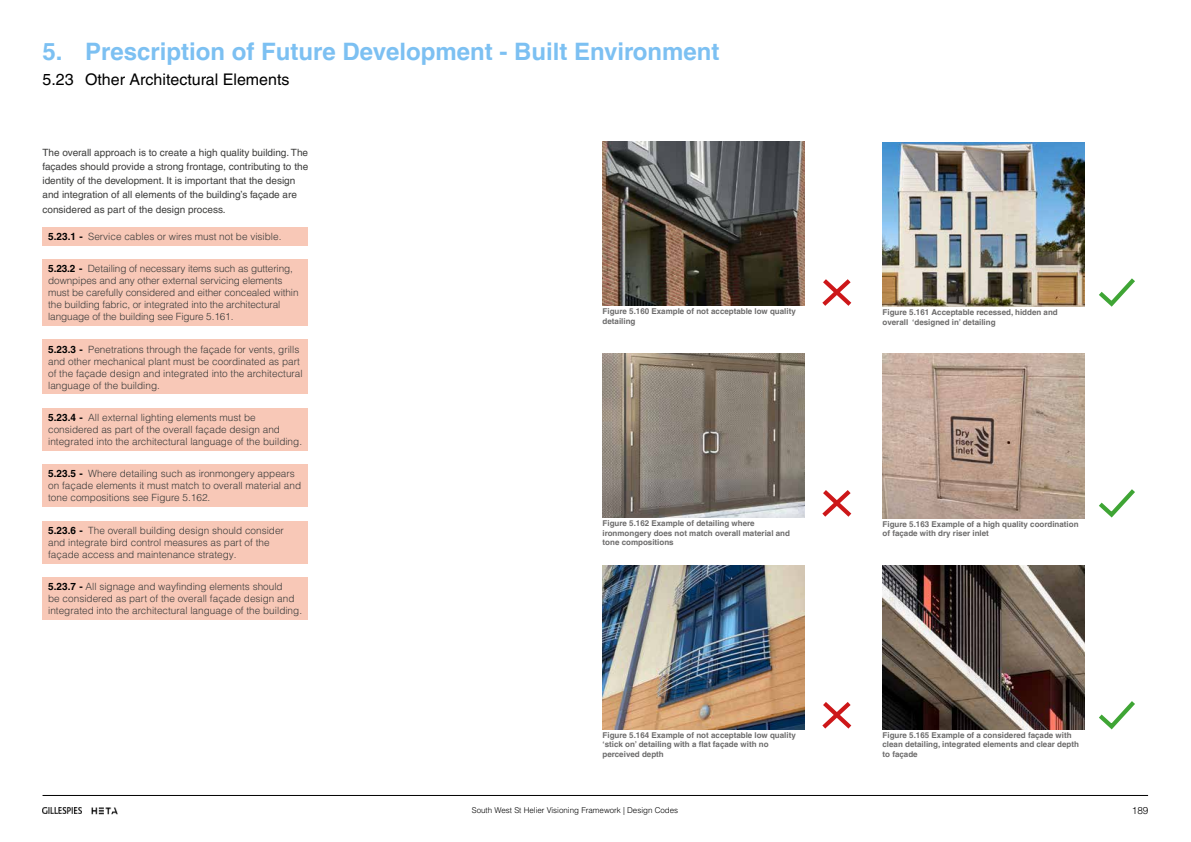
<style>
.page{position:relative;width:1191px;height:842px;background:#fff}
.page>*{position:absolute;margin:0;border:0;box-sizing:border-box;transform-origin:0 0}
.t1{font:700 24px "Helvetica LT Pro";color:#7cc0f2}
.t2{font:16px "Helvetica LT Pro";color:#000}
.t3{font:300 10px/12px "Helvetica LT Pro";color:#3c3c3b}
.t4{font:10px/14.2px "Helvetica LT Pro";color:#3c3c3b}
.t5{font:300 10px "Helvetica LT Pro";color:#000}
.t6{font:700 8px/9.6px "Helvetica LT Pro";color:#6d6c6c}
.t7{font:300 8px "Helvetica LT Pro";color:#000}
.s1{font-weight:700;color:#000}
</style>
<div class="page">
<img style="left:91px;top:807px;width:27px;height:8px">
<div style="left:43px;top:227px;width:265px;height:18px;background:#f8c8b7"></div>
<div style="left:43px;top:259px;width:265px;height:67px;background:#f8c8b7"></div>
<div style="left:43px;top:340px;width:265px;height:54px;background:#f8c8b7"></div>
<div style="left:43px;top:408px;width:265px;height:43px;background:#f8c8b7"></div>
<div style="left:43px;top:464px;width:265px;height:43px;background:#f8c8b7"></div>
<div style="left:43px;top:521px;width:265px;height:42px;background:#f8c8b7"></div>
<div style="left:43px;top:577px;width:265px;height:43px;background:#f8c8b7"></div>
<img style="left:43px;top:808px;width:39px;height:6px">
<hr style="left:43px;top:795px;width:1105px;height:1px;background:#000">
<img style="left:602px;top:142px;width:202px;height:164px">
<img style="left:602px;top:353px;width:202px;height:164px">
<img style="left:882px;top:565px;width:202px;height:164px">
<img style="left:602px;top:565px;width:202px;height:164px">
<img style="left:882px;top:142px;width:202px;height:164px">
<img style="left:882px;top:353px;width:202px;height:165px">
<svg style="left:822px;top:279px;width:30px;height:27px"></svg>
<svg style="left:822px;top:490px;width:30px;height:27px"></svg>
<svg style="left:822px;top:702px;width:30px;height:27px"></svg>
<svg style="left:1099px;top:278px;width:36px;height:29px"></svg>
<svg style="left:1099px;top:489px;width:36px;height:29px"></svg>
<svg style="left:1099px;top:701px;width:36px;height:29px"></svg>
<h1 class="t1" style="left:43px;top:43px;width:678px">5. Prescription of Future Development - Built Environment</h1>
<h2 class="t2" style="left:43px;top:74px;width:248px">5.23 Other Architectural Elements</h2>
<p class="t4" style="left:43px;top:146px;width:267px">The overall approach is to create a high quality building. The façades should provide a strong frontage, contributing to the identity of the development. It is important that the design and integration of all elements of the building’s façade are considered as part of the design process.</p>
<p class="t3" style="left:48px;top:231px;width:235px"><span class="s1">5.23.1 -</span> Service cables or wires must not be visible.</p>
<p class="t3" style="left:48px;top:264px;width:252px"><span class="s1">5.23.2 -</span> Detailing of necessary items such as guttering, downpipes and any other external servicing elements must be carefully considered and either concealed within the building fabric, or integrated into the architectural language of the building see Figure 5.161.</p>
<p class="t3" style="left:48px;top:344px;width:256px"><span class="s1">5.23.3 -</span> Penetrations through the façade for vents, grills and other mechanical plant must be coordinated as part of the façade design and integrated into the architectural language of the building.</p>
<p class="t3" style="left:48px;top:413px;width:255px"><span class="s1">5.23.4 -</span> All external lighting elements must be considered as part of the overall façade design and integrated into the architectural language of the building.</p>
<p class="t3" style="left:48px;top:469px;width:254px"><span class="s1">5.23.5 -</span> Where detailing such as ironmongery appears on façade elements it must match to overall material and tone compositions see Figure 5.162.</p>
<p class="t3" style="left:48px;top:526px;width:237px"><span class="s1">5.23.6 -</span> The overall building design should consider and integrate bird control measures as part of the façade access and maintenance strategy.</p>
<p class="t3" style="left:48px;top:582px;width:255px"><span class="s1">5.23.7 -</span> All signage and wayfinding elements should<br>be considered as part of the overall façade design and integrated into the architectural language of the building.</p>
<p class="t6" style="left:602px;top:308px;width:195px">Figure 5.160 Example of not acceptable low quality detailing</p>
<p class="t6" style="left:882px;top:308px;width:177px">Figure 5.161 Acceptable recessed, hidden and overall ‘designed in’ detailing</p>
<p class="t6" style="left:602px;top:519px;width:189px">Figure 5.162 Example of detailing where ironmongery does not match overall material and tone compositions</p>
<p class="t6" style="left:882px;top:520px;width:197px">Figure 5.163 Example of a high quality coordination of façade with dry riser inlet</p>
<p class="t6" style="left:602px;top:731px;width:195px">Figure 5.164 Example of not acceptable low quality ‘stick on’ detailing with a flat façade with no perceived depth</p>
<p class="t6" style="left:882px;top:731px;width:198px">Figure 5.165 Example of a considered façade with clean detailing, integrated elements and clear depth to façade</p>
<p class="t7" style="left:472px;top:808px;width:208px">South West St Helier Visioning Framework | Design Codes</p>
<p class="t5" style="left:1131px;top:807px;width:18px">189</p>
</div>
